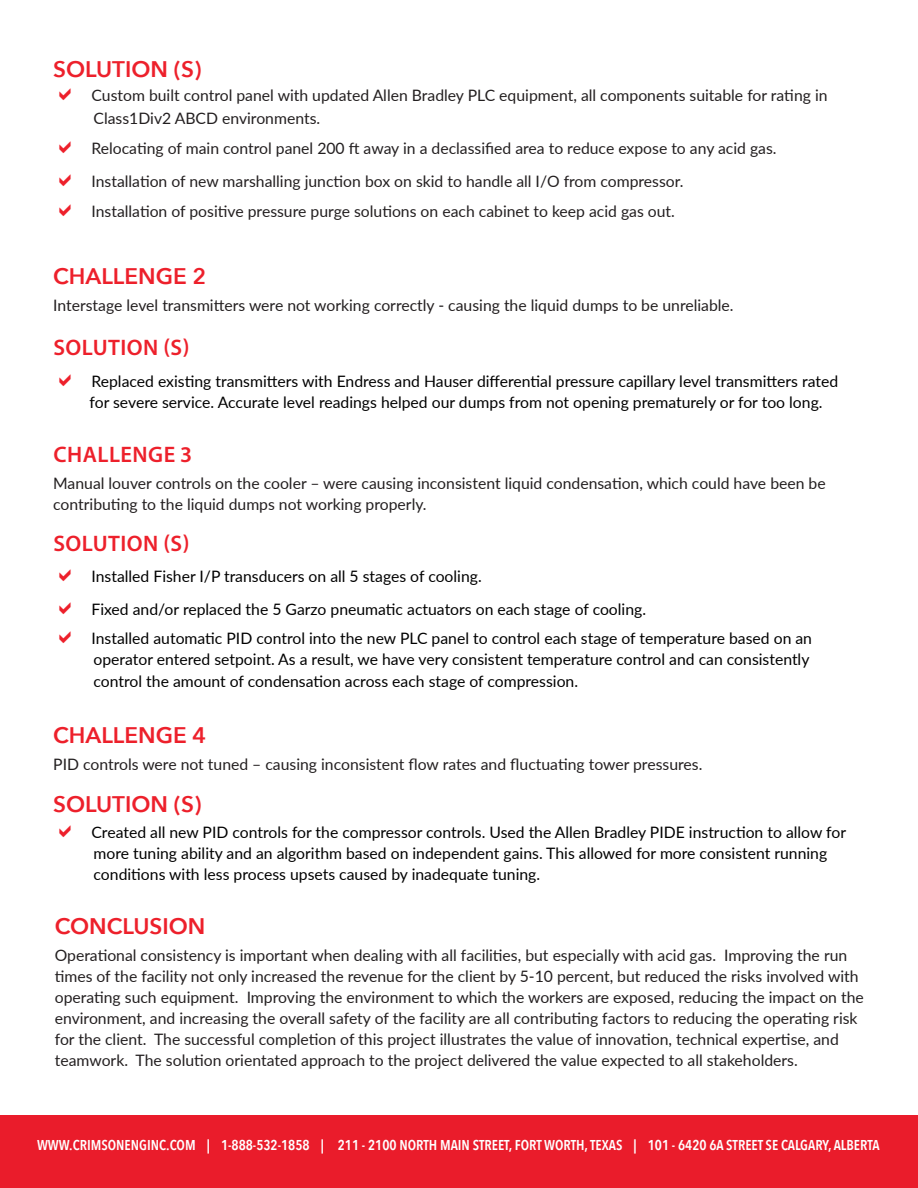
<style>
.page{position:relative;width:918px;height:1188px;background:#fff}
.page>*{position:absolute;margin:0;border:0;box-sizing:border-box;transform-origin:0 0}
.t1{font:600 22.5px "Avenir Next";color:#ed202b}
.t2{font:600 22.5px "Myriad Pro";letter-spacing:.02em;color:#ed202b}
.t3{font:15.75px/21px "Lato";color:#231f20}
.t4{font:15.75px/21px "Lato";color:#000}
.t5{font:600 15.75px "Myriad Pro";letter-spacing:.02em;color:#fff}
.t6{font:600 14.25px "Avenir Next Condensed";color:#fff}
</style>
<div class="page">
<div style="left:0;top:1116px;width:918px;height:72px;background:#ea1c2b"></div>
<p class="t1" style="left:53px;top:49px;width:150px">SOLUTION (S)</p>
<p class="t3" style="left:92px;top:84px;width:738px;line-height:22.5px">Custom built control panel with updated Allen Bradley PLC equipment, all components suitable for rating in<br>Class1Div2 ABCD environments.</p>
<p class="t3" style="left:92px;top:137px;width:687px">Relocating of main control panel 200 ft away in a declassified area to reduce expose to any acid gas.</p>
<p class="t3" style="left:92px;top:166px;width:594px;line-height:30px">Installation of new marshalling junction box on skid to handle all I/O from compressor.<br>Installation of positive pressure purge solutions on each cabinet to keep acid gas out.</p>
<p class="t1" style="left:53px;top:257px;width:154px">CHALLENGE 2</p>
<p class="t3" style="left:53px;top:295px;width:682px">Interstage level transmitters were not working correctly - causing the liquid dumps to be unreliable.</p>
<p class="t2" style="left:53px;top:333px;width:138px">SOLUTION (S)</p>
<p class="t4" style="left:90px;top:370px;width:750px">Replaced existing transmitters with Endress and Hauser differential pressure capillary level transmitters rated for severe service. Accurate level readings helped our dumps from not opening prematurely or for too long.</p>
<p class="t2" style="left:53px;top:441px;width:140px">CHALLENGE 3</p>
<p class="t3" style="left:53px;top:472px;width:774px">Manual louver controls on the cooler – were causing inconsistent liquid condensation, which could have been be contributing to the liquid dumps not working properly.</p>
<p class="t2" style="left:53px;top:529px;width:138px">SOLUTION (S)</p>
<p class="t4" style="left:92px;top:565px;width:392px">Installed Fisher I/P transducers on all 5 stages of cooling.</p>
<p class="t4" style="left:92px;top:598px;width:556px">Fixed and/or replaced the 5 Garzo pneumatic actuators on each stage of cooling.</p>
<p class="t4" style="left:92px;top:627px;width:722px">Installed automatic PID control into the new PLC panel to control each stage of temperature based on an operator entered setpoint. As a result, we have very consistent temperature control and can consistently</p>
<p class="t4" style="left:94px;top:670px;width:486px">control the amount of condensation across each stage of compression.</p>
<p class="t1" style="left:53px;top:716px;width:154px">CHALLENGE 4</p>
<p class="t3" style="left:53px;top:753px;width:651px">PID controls were not tuned – causing inconsistent flow rates and fluctuating tower pressures.</p>
<p class="t1" style="left:53px;top:785px;width:150px">SOLUTION (S)</p>
<p class="t4" style="left:92px;top:821px;width:756px">Created all new PID controls for the compressor controls. Used the Allen Bradley PIDE instruction to allow for</p>
<p class="t4" style="left:94px;top:842px;width:735px">more tuning ability and an algorithm based on independent gains. This allowed for more consistent running conditions with less process upsets caused by inadequate tuning.</p>
<p class="t1" style="left:55px;top:907px;width:152px">CONCLUSION</p>
<p class="t3" style="left:55px;top:944px;width:811px">Operational consistency is important when dealing with all facilities, but especially with acid gas. Improving the run times of the facility not only increased the revenue for the client by 5-10 percent, but reduced the risks involved with operating such equipment. Improving the environment to which the workers are exposed, reducing the impact on the environment, and increasing the overall safety of the facility are all contributing factors to reducing the operating risk for the client. The successful completion of this project illustrates the value of innovation, technical expertise, and teamwork. The solution orientated approach to the project delivered the value expected to all stakeholders.</p>
<p class="t6" style="left:37px;top:1132px;width:844px">WWW.CRIMSONENGINC.COM | 1-888-532-1858 | 211 - 2100 NORTH MAIN STREET, FORT WORTH, TEXAS | 101 - 6420 6A STREET SE CALGARY, ALBERTA</p>
<p class="t5" style="left:56px;top:1143px;width:808px">WWW.SUPERIOROPTIMIZATION.COM | 1-817-244-4900 | 211 - 2100 NORTH MAIN STREET, FORT WORTH, TEXAS</p>
</div>
